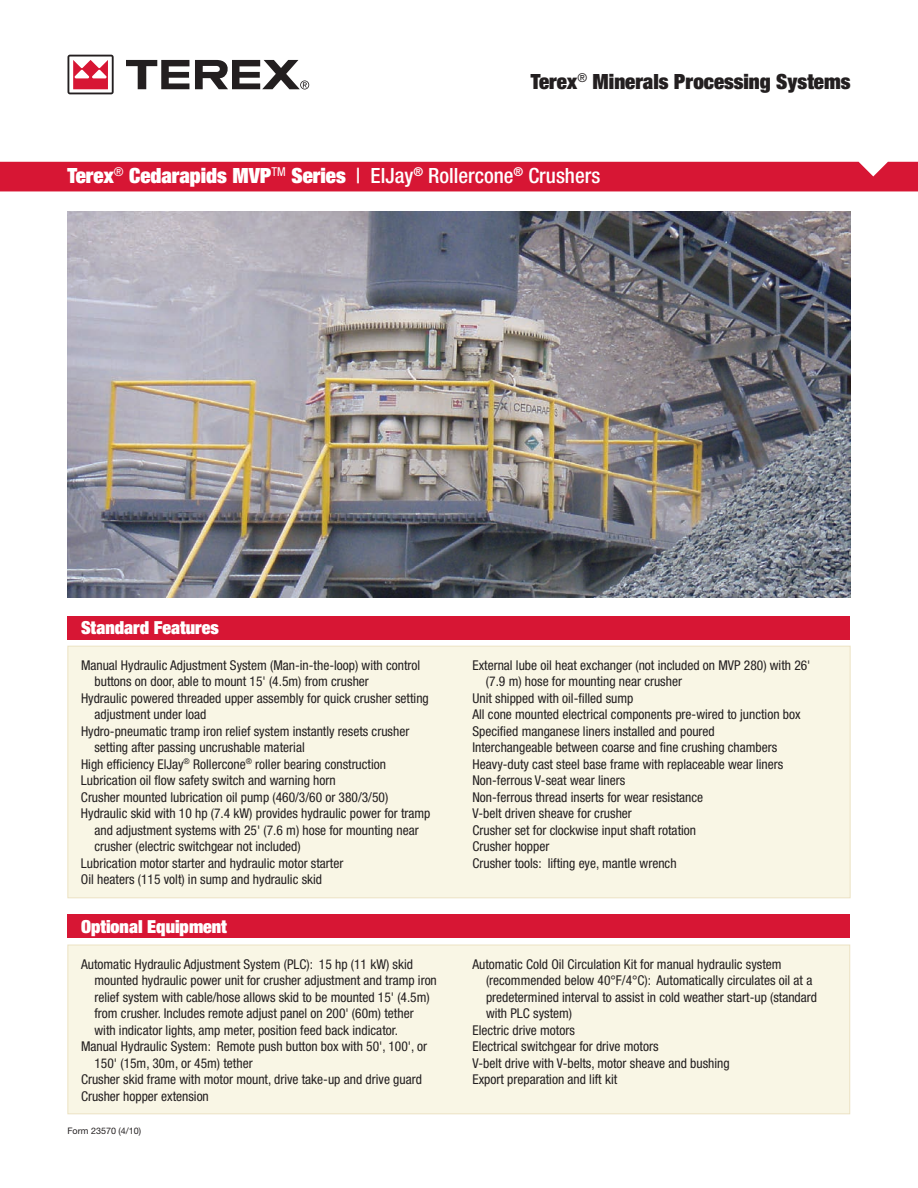
<style>
.page{position:relative;width:918px;height:1188px;background:#fff}
.page>*{position:absolute;margin:0;border:0;box-sizing:border-box;transform-origin:0 0}
.t1{font:900 expanded 21px "Helvetica Neue";color:#fff}
.t2{font:900 expanded 21px "Helvetica Neue";color:#231f20}
.t3{font:900 expanded 18px "Helvetica Neue";color:#fff}
.t4{font:condensed 13.5px "Helvetica Neue";color:#231f20}
.t5{font:9px "Helvetica Neue";color:#231f20}
.s1{font-weight:500;font-stretch:condensed}
</style>
<div class="page">
<div style="left:0;top:162px;width:918px;height:29px;background:#d71634"></div>
<div style="left:68px;top:646px;width:782px;height:252px;background:#f9f6e5;border:1px solid #ece2c3"></div>
<div style="left:68px;top:945px;width:782px;height:169px;background:#f9f6e5;border:1px solid #ece2c3"></div>
<div style="left:68px;top:616px;width:782px;height:23px;background:#d71634"></div>
<svg style="left:68px;top:55px;width:46px;height:39px"></svg>
<svg style="left:126px;top:60px;width:63px;height:29px"></svg>
<svg style="left:195px;top:60px;width:114px;height:29px"></svg>
<div style="left:68px;top:914px;width:782px;height:24px;background:#d71634"></div>
<img style="left:68px;top:212px;width:782px;height:386px">
<p class="t2" style="left:531px;top:68px;width:321px">Terex<sup>®</sup> Minerals Processing Systems</p>
<p class="t1" style="left:68px;top:162px;width:534px">Terex<sup>®</sup> Cedarapids MVP<sup>TM</sup> Series <span class="s1">| ElJay</span><sup>®</sup> <span class="s1">Rollercone</span><sup>®</sup> <span class="s1">Crushers</span></p>
<p class="t3" style="left:81px;top:616px;width:139px">Standard Features</p>
<p class="t4" style="left:81px;top:657px;width:341px">Manual Hydraulic Adjustment System (Man-in-the-loop) with control</p>
<p class="t4" style="left:94px;top:674px;width:276px">buttons on door, able to mount 15' (4.5m) from crusher</p>
<p class="t4" style="left:81px;top:690px;width:349px">Hydraulic powered threaded upper assembly for quick crusher setting</p>
<p class="t4" style="left:94px;top:707px;width:113px">adjustment under load</p>
<p class="t4" style="left:81px;top:723px;width:330px">Hydro-pneumatic tramp iron relief system instantly resets crusher</p>
<p class="t4" style="left:94px;top:740px;width:212px">setting after passing uncrushable material</p>
<p class="t4" style="left:81px;top:756px;width:307px">High efficiency ElJay<sup>®</sup> Rollercone<sup>®</sup> roller bearing construction</p>
<p class="t4" style="left:81px;top:773px;width:256px">Lubrication oil flow safety switch and warning horn</p>
<p class="t4" style="left:81px;top:789px;width:309px">Crusher mounted lubrication oil pump (460/3/60 or 380/3/50)</p>
<p class="t4" style="left:81px;top:806px;width:351px">Hydraulic skid with 10 hp (7.4 kW) provides hydraulic power for tramp</p>
<p class="t4" style="left:94px;top:822px;width:326px">and adjustment systems with 25' (7.6 m) hose for mounting near</p>
<p class="t4" style="left:94px;top:839px;width:208px">crusher (electric switchgear not included)</p>
<p class="t4" style="left:81px;top:855px;width:264px">Lubrication motor starter and hydraulic motor starter</p>
<p class="t4" style="left:81px;top:872px;width:243px">Oil heaters (115 volt) in sump and hydraulic skid</p>
<p class="t3" style="left:81px;top:915px;width:147px">Optional Equipment</p>
<p class="t4" style="left:81px;top:956px;width:334px">Automatic Hydraulic Adjustment System (PLC): 15 hp (11 kW) skid</p>
<p class="t4" style="left:94px;top:973px;width:344px">mounted hydraulic power unit for crusher adjustment and tramp iron</p>
<p class="t4" style="left:94px;top:989px;width:337px">relief system with cable/hose allows skid to be mounted 15' (4.5m)</p>
<p class="t4" style="left:94px;top:1005px;width:321px">from crusher. Includes remote adjust panel on 200' (60m) tether</p>
<p class="t4" style="left:94px;top:1022px;width:305px">with indicator lights, amp meter, position feed back indicator.</p>
<p class="t4" style="left:81px;top:1038px;width:348px">Manual Hydraulic System: Remote push button box with 50', 100', or</p>
<p class="t4" style="left:94px;top:1055px;width:160px">150' (15m, 30m, or 45m) tether</p>
<p class="t4" style="left:81px;top:1071px;width:342px">Crusher skid frame with motor mount, drive take-up and drive guard</p>
<p class="t4" style="left:81px;top:1088px;width:129px">Crusher hopper extension</p>
<p class="t5" style="left:68px;top:1125px;width:75px">Form 23570 (4/10)</p>
<p class="t4" style="left:472px;top:657px;width:340px">External lube oil heat exchanger (not included on MVP 280) with 26'</p>
<p class="t4" style="left:486px;top:674px;width:198px">(7.9 m) hose for mounting near crusher</p>
<p class="t4" style="left:472px;top:690px;width:162px">Unit shipped with oil-filled sump</p>
<p class="t4" style="left:472px;top:707px;width:330px">All cone mounted electrical components pre-wired to junction box</p>
<p class="t4" style="left:472px;top:723px;width:244px">Specified manganese liners installed and poured</p>
<p class="t4" style="left:472px;top:740px;width:306px">Interchangeable between coarse and fine crushing chambers</p>
<p class="t4" style="left:472px;top:756px;width:312px">Heavy-duty cast steel base frame with replaceable wear liners</p>
<p class="t4" style="left:472px;top:773px;width:154px">Non-ferrous V-seat wear liners</p>
<p class="t4" style="left:472px;top:789px;width:232px">Non-ferrous thread inserts for wear resistance</p>
<p class="t4" style="left:472px;top:806px;width:161px">V-belt driven sheave for crusher</p>
<p class="t4" style="left:472px;top:822px;width:225px">Crusher set for clockwise input shaft rotation</p>
<p class="t4" style="left:472px;top:839px;width:78px">Crusher hopper</p>
<p class="t4" style="left:472px;top:855px;width:206px">Crusher tools: lifting eye, mantle wrench</p>
<p class="t4" style="left:472px;top:956px;width:311px">Automatic Cold Oil Circulation Kit for manual hydraulic system</p>
<p class="t4" style="left:486px;top:972px;width:328px">(recommended below 40°F/4°C): Automatically circulates oil at a</p>
<p class="t4" style="left:486px;top:989px;width:333px">predetermined interval to assist in cold weather start-up (standard</p>
<p class="t4" style="left:486px;top:1005px;width:88px">with PLC system)</p>
<p class="t4" style="left:472px;top:1022px;width:104px">Electric drive motors</p>
<p class="t4" style="left:472px;top:1038px;width:188px">Electrical switchgear for drive motors</p>
<p class="t4" style="left:472px;top:1055px;width:259px">V-belt drive with V-belts, motor sheave and bushing</p>
<p class="t4" style="left:472px;top:1071px;width:146px">Export preparation and lift kit</p>
</div>
